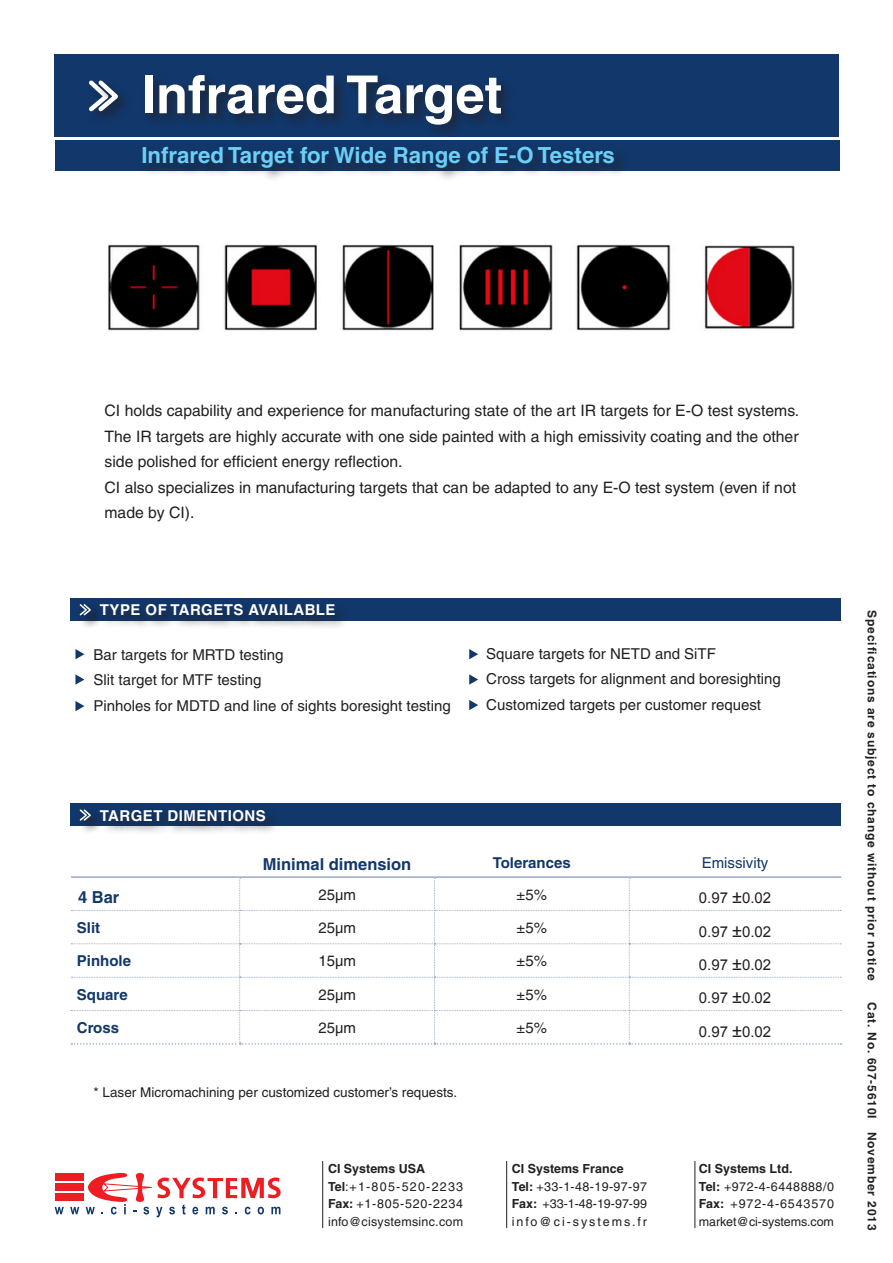
<style>
.page{position:relative;width:893px;height:1263px;background:#fff}
.page>*{position:absolute;margin:0;border:0;box-sizing:border-box;transform-origin:0 0}
.t1{font:700 52.5px "Helvetica";color:#fff}
.t2{font:700 22.2px "Helvetica";color:#6bcff6}
.t3{font:700 16.5px "Helvetica";color:#11376b}
.t4{font:15.75px/25.5px "Helvetica";color:#231f20}
.t5{font:15px/25.5px "Helvetica";color:#231f20}
.t6{font:15px "Arial";color:#231f20}
.t7{font:700 15px "Helvetica";letter-spacing:.03em;color:#fff}
.t8{font:700 15px "Helvetica";color:#11376b}
.t9{font:15px "Helvetica";color:#11376b}
.t10{font:13.5px "Helvetica";color:#231f20}
.t11{font:12.45px/17.7px "Helvetica";letter-spacing:.125em;color:#231f20}
.t12{font:12.45px/17.7px "Helvetica";letter-spacing:.04em;color:#231f20}
.t13{font:12.45px/17.7px "Helvetica";letter-spacing:.02em;color:#231f20}
.t14{font:700 12px "Helvetica";letter-spacing:.07em;color:#231f20}
.s1{font-size:18px}
.s2{font-weight:700}
</style>
<div class="page">
<div style="left:54px;top:54px;width:785px;height:82px;background:#11376b"></div>
<div style="left:55px;top:140px;width:785px;height:31px;background:#11376b"></div>
<div style="left:97px;top:79px;width:35px;height:46px;background:#231f20;opacity:.75"></div>
<svg style="left:89px;top:79px;width:34px;height:36px"></svg>
<div style="left:142px;top:73px;width:373px;height:66px;background:#231f20;opacity:.61"></div>
<div style="left:141px;top:144px;width:487px;height:38px;background:#231f20;opacity:.61"></div>
<img style="left:108px;top:244px;width:687px;height:87px">
<div style="left:71px;top:598px;width:770px;height:23px;background:#11376b"></div>
<div style="left:71px;top:804px;width:770px;height:22px;background:#11376b"></div>
<svg style="left:469px;top:649px;width:9px;height:10px"></svg>
<svg style="left:469px;top:674px;width:9px;height:11px"></svg>
<svg style="left:469px;top:700px;width:9px;height:10px"></svg>
<svg style="left:75px;top:649px;width:9px;height:10px"></svg>
<svg style="left:75px;top:674px;width:9px;height:11px"></svg>
<svg style="left:75px;top:701px;width:9px;height:10px"></svg>
<div style="left:98px;top:602px;width:251px;height:28px;background:#231f20;opacity:.75"></div>
<div style="left:98px;top:807px;width:181px;height:28px;background:#231f20;opacity:.75"></div>
<div style="left:78px;top:602px;width:27px;height:27px;background:#11376b"></div>
<div style="left:78px;top:603px;width:23px;height:26px;background:#231f20;opacity:.75"></div>
<div style="left:82px;top:603px;width:23px;height:26px;background:#231f20;opacity:.75"></div>
<svg style="left:78px;top:603px;width:15px;height:14px"></svg>
<div style="left:78px;top:808px;width:23px;height:26px;background:#231f20;opacity:.75"></div>
<div style="left:82px;top:808px;width:23px;height:26px;background:#231f20;opacity:.75"></div>
<svg style="left:78px;top:808px;width:15px;height:14px"></svg>
<hr style="left:240px;top:876px;width:194px;height:2px;background:#9da8ca">
<hr style="left:434px;top:876px;width:195px;height:2px;background:#9da8ca">
<hr style="left:71px;top:876px;width:169px;height:2px;background:#9da8ca">
<hr style="left:629px;top:876px;width:212px;height:2px;background:#9da8ca">
<svg style="left:71px;top:878px;width:771px;height:167px"></svg>
<svg style="left:55px;top:1207px;width:9px;height:7px"></svg>
<svg style="left:70px;top:1207px;width:9px;height:7px"></svg>
<div style="left:55px;top:1173px;width:28px;height:8px;background:#ee1d23"></div>
<div style="left:55px;top:1183px;width:28px;height:8px;background:#ee1d23"></div>
<div style="left:55px;top:1193px;width:28px;height:8px;background:#ee1d23"></div>
<svg style="left:86px;top:1173px;width:195px;height:44px"></svg>
<hr style="left:322px;top:1161px;width:1px;height:67px;background:#231f20">
<hr style="left:506px;top:1161px;width:1px;height:67px;background:#231f20">
<hr style="left:694px;top:1161px;width:1px;height:67px;background:#231f20">
<h1 class="t1" style="left:141px;top:63px;width:362px">Infrared Target</h1>
<h2 class="t2" style="left:141px;top:141px;width:475px">Infrared Target for Wide Range of E-O Testers</h2>
<p class="t4" style="left:105px;top:398px;width:696px">CI holds capability and experience for manufacturing state of the art IR targets for E-O test systems.<br>The IR targets are highly accurate with one side painted with a high emissivity coating and the other side polished for efficient energy reflection.<br>CI also specializes in manufacturing targets that can be adapted to any E-O test system (even if not made by CI).</p>
<p class="t7" style="left:100px;top:601px;width:237px">TYPE OF TARGETS AVAILABLE</p>
<p class="t5" style="left:94px;top:642px;width:359px">Bar targets for MRTD testing<br>Slit target for MTF testing<br>Pinholes for MDTD and line of sights boresight testing</p>
<p class="t5" style="left:486px;top:641px;width:296px">Square targets for NETD and SiTF<br>Cross targets for alignment and boresighting<br>Customized targets per customer request</p>
<p class="t7" style="left:100px;top:806px;width:167px">TARGET DIMENTIONS</p>
<p class="t3" style="left:263px;top:854px;width:150px">Minimal dimension</p>
<p class="t8" style="left:493px;top:854px;width:79px">Tolerances</p>
<p class="t9" style="left:702px;top:854px;width:68px">Emissivity</p>
<p class="t3" style="left:78px;top:887px;width:43px">4 Bar</p>
<p class="t5" style="left:318px;top:881px;width:39px">25µm</p>
<p class="t5" style="left:517px;top:881px;width:32px">±5%</p>
<p class="t6" style="left:699px;top:888px;width:74px">0.97 <span class="s1">±</span>0.02</p>
<p class="t8" style="left:77px;top:918px;width:25px">Slit</p>
<p class="t5" style="left:318px;top:915px;width:39px">25µm</p>
<p class="t5" style="left:517px;top:915px;width:32px">±5%</p>
<p class="t6" style="left:699px;top:922px;width:74px">0.97 <span class="s1">±</span>0.02</p>
<p class="t8" style="left:77px;top:952px;width:56px">Pinhole</p>
<p class="t5" style="left:318px;top:948px;width:39px">15µm</p>
<p class="t5" style="left:517px;top:948px;width:32px">±5%</p>
<p class="t6" style="left:699px;top:955px;width:74px">0.97 <span class="s1">±</span>0.02</p>
<p class="t8" style="left:77px;top:985px;width:52px">Square</p>
<p class="t5" style="left:318px;top:982px;width:39px">25µm</p>
<p class="t5" style="left:517px;top:982px;width:32px">±5%</p>
<p class="t6" style="left:699px;top:988px;width:74px">0.97 <span class="s1">±</span>0.02</p>
<p class="t8" style="left:77px;top:1018px;width:44px">Cross</p>
<p class="t5" style="left:318px;top:1015px;width:39px">25µm</p>
<p class="t5" style="left:517px;top:1015px;width:32px">±5%</p>
<p class="t6" style="left:699px;top:1022px;width:74px">0.97 <span class="s1">±</span>0.02</p>
<p class="t10" style="left:94px;top:1084px;width:365px">* Laser Micromachining per customized customer’s requests.</p>
<p class="t13" style="left:328px;top:1159px;width:137px"><span class="s2">CI Systems USA<br>Tel</span>: +1-805-520-2233<br><span class="s2">Fax:</span> +1-805-520-2234 info@cisystemsinc.com</p>
<p class="t11" style="left:512px;top:1159px;width:137px"><span class="s2">CI Systems France<br>Tel:</span> +33-1-48-19-97-97<br><span class="s2">Fax:</span> +33-1-48-19-97-99 info@ci-systems.fr</p>
<p class="t12" style="left:699px;top:1159px;width:137px"><span class="s2">CI Systems Ltd.<br>Tel:</span> +972-4-6448888/0<br><span class="s2">Fax:</span> +972-4-6543570 market@ci-systems.com</p>
<p class="t14" style="left:879px;top:610px;width:372px;rotate:90deg">Specifications are subject to change without prior notice</p>
<p class="t14" style="left:879px;top:1002px;width:229px;rotate:90deg">Cat. No. 607-5610I November 2013</p>
</div>
